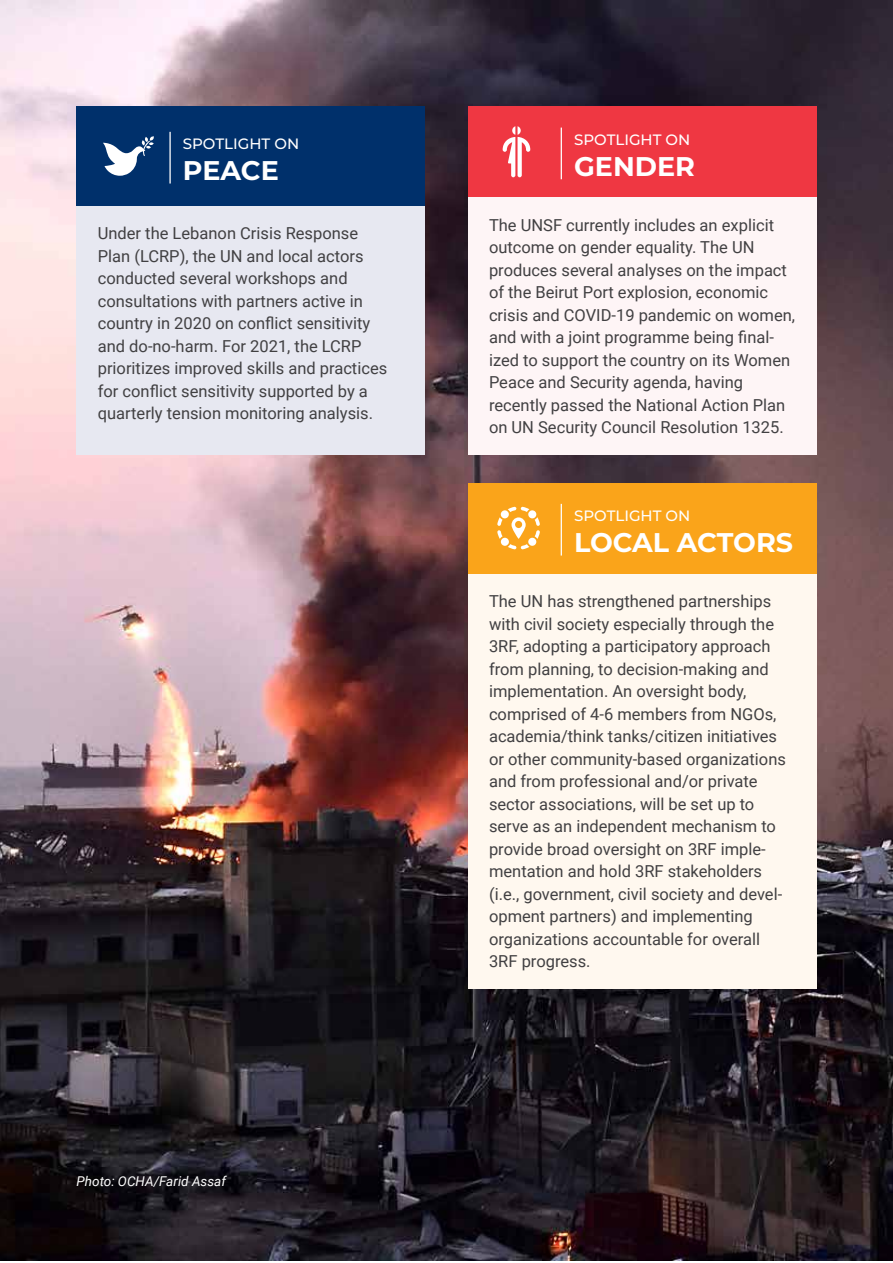
<style>
.page{position:relative;width:893px;height:1263px;background:#fff}
.page>*{position:absolute;margin:0;border:0;box-sizing:border-box;transform-origin:0 0}
.t1{font:700 27px "Montserrat";color:#fff}
.t2{font:16.5px/22.5px "Roboto";color:#414042}
.t3{font:500 15px "Montserrat";color:#fff}
.t4{font:italic 13.5px "Roboto";color:#fff}
</style>
<div class="page">
<img style="left:0;top:1px;width:893px;height:1259px">
<div style="left:468px;top:106px;width:348px;height:349px;background:#fef5f6"></div>
<div style="left:468px;top:106px;width:348px;height:91px;background:#ef3742"></div>
<hr style="left:561px;top:128px;width:1px;height:51px;background:#fff">
<svg style="left:503px;top:126px;width:27px;height:51px"></svg>
<div style="left:77px;top:106px;width:348px;height:349px;background:#e7e8f1"></div>
<div style="left:77px;top:106px;width:348px;height:100px;background:#00306b"></div>
<hr style="left:169px;top:132px;width:2px;height:52px;background:#fff">
<svg style="left:103px;top:136px;width:51px;height:40px"></svg>
<div style="left:468px;top:483px;width:348px;height:505px;background:#fff8ef"></div>
<div style="left:468px;top:483px;width:348px;height:90px;background:#faa41a"></div>
<hr style="left:561px;top:504px;width:1px;height:52px;background:#fff">
<svg style="left:497px;top:507px;width:43px;height:42px"></svg>
<p class="t3" style="left:183px;top:133px;width:118px">SPOTLIGHT ON</p>
<h1 class="t1" style="left:183px;top:151px;width:97px">PEACE</h1>
<p class="t2" style="left:98px;top:222px;width:291px">Under the Lebanon Crisis Response Plan (LCRP), the UN and local actors conducted several workshops and consultations with partners active in country in 2020 on conflict sensitivity and do-no-harm. For 2021, the LCRP prioritizes improved skills and practices for conflict sensitivity supported by a quarterly tension monitoring analysis.</p>
<p class="t4" style="left:77px;top:1172px;width:151px">Photo: OCHA/Farid Assaf</p>
<p class="t3" style="left:574px;top:129px;width:118px">SPOTLIGHT ON</p>
<h1 class="t1" style="left:574px;top:147px;width:123px">GENDER</h1>
<p class="t2" style="left:489px;top:213px;width:308px">The UNSF currently includes an explicit outcome on gender equality. The UN produces several analyses on the impact of the Beirut Port explosion, economic crisis and COVID-19 pandemic on women, and with a joint programme being final&shy;ized to support the country on its Women Peace and Security agenda, having recently passed the National Action Plan on UN Security Council Resolution 1325.</p>
<p class="t3" style="left:574px;top:505px;width:118px">SPOTLIGHT ON</p>
<h1 class="t1" style="left:574px;top:523px;width:221px">LOCAL ACTORS</h1>
<p class="t2" style="left:489px;top:589px;width:298px">The UN has strengthened partnerships with civil society especially through the 3RF, adopting a participatory approach from planning, to decision-making and implementation. An oversight body, comprised of 4-6 members from NGOs, academia/think tanks/citizen initiatives or other community-based organizations and from professional and/or private sector associations, will be set up to serve as an independent mechanism to provide broad oversight on 3RF imple&shy;mentation and hold 3RF stakeholders (i.e., government, civil society and devel&shy;opment partners) and implementing organizations accountable for overall 3RF progress.</p>
</div>
